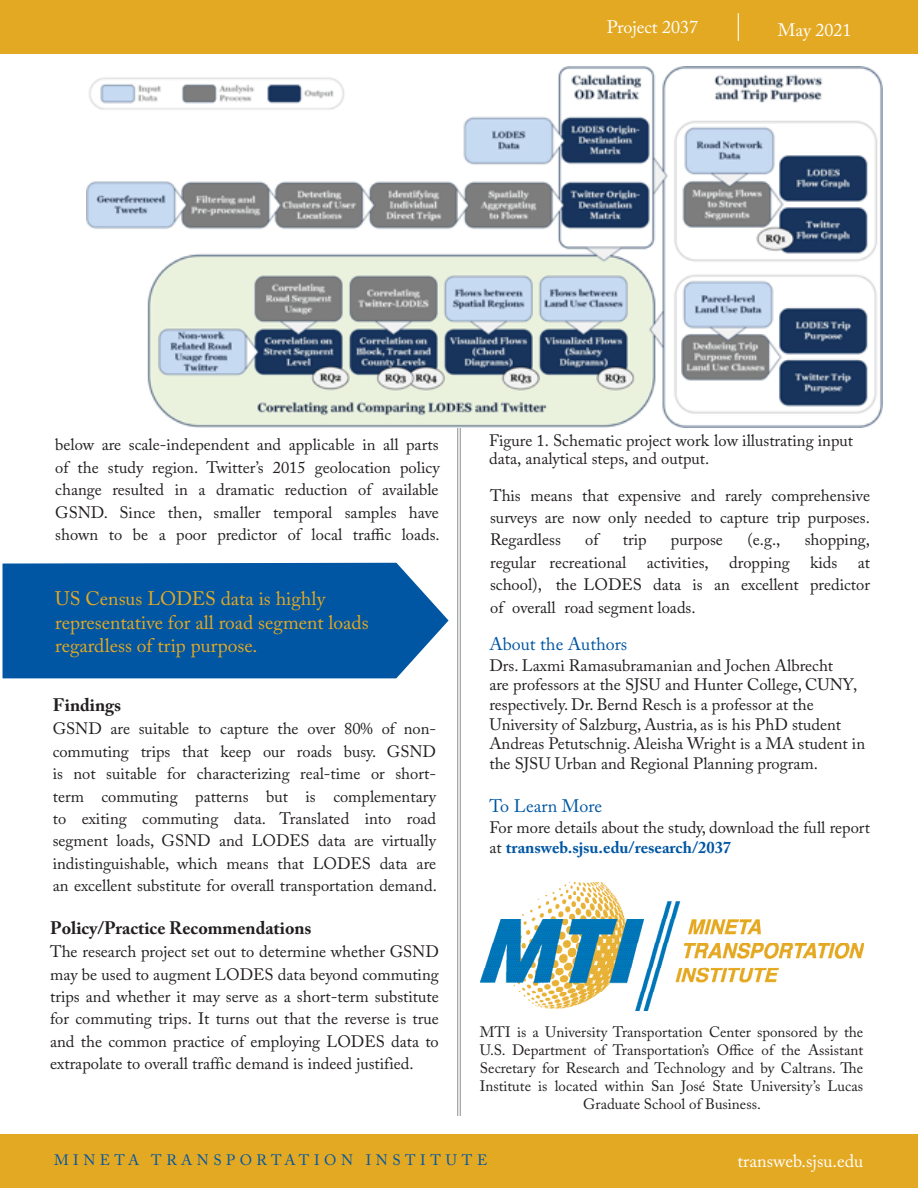
<style>
.page{position:relative;width:918px;height:1188px;background:#fff}
.page>*{position:absolute;margin:0;border:0;box-sizing:border-box;transform-origin:0 0}
.Call-Out_Text{font:19.5px/23.4px "Adobe Caslon Pro";color:#e4a922}
.t1{font:18px "Adobe Caslon Pro";color:#fff}
.t2{font:700 18px "Adobe Caslon Pro";color:#221e1f}
.t3{font:18px "Adobe Caslon Pro";color:#0156a3}
.t4{font:700 18px "Adobe Caslon Pro";color:#231f20}
.Call-Out_Text-2{font:16.5px/22.4px "Adobe Caslon Pro";color:#231f20}
.t5{font:16.5px/22.4px "Adobe Caslon Pro";color:#221e1f;text-align:justify}
.About_MTI{font:15px/18px "Adobe Caslon Pro";color:#231f20;text-align:center}
.t6{font:15px "Adobe Caslon Pro";letter-spacing:.3em;color:#0156a3}
.s1{font-weight:700;color:#0156a3}
</style>
<div class="page">
<div style="left:3px;top:563px;width:446px;height:115px;background:#0156a3"></div>
<hr style="left:460px;top:72px;width:1px;height:1044px;background:#8a8c8f">
<hr style="left:457px;top:72px;width:1px;height:1044px;background:#8a8c8f">
<img style="left:481px;top:882px;width:383px;height:129px">
<div style="left:0;top:1134px;width:918px;height:54px;background:#e4a922"></div>
<div style="left:0;top:0;width:918px;height:54px;background:#e4a922"></div>
<svg style="left:738px;top:13px;width:1px;height:28px"></svg>
<img style="left:87px;top:67px;width:795px;height:361px">
<p class="t1" style="left:607px;top:16px;width:93px">Project 2037</p>
<p class="t1" style="left:778px;top:19px;width:75px">May 2021</p>
<p class="Call-Out_Text-2" style="left:55px;top:433px;width:386px;text-align:justify">below are scale-independent and applicable in all parts of the study region. Twitter’s 2015 geolocation policy change resulted in a dramatic reduction of available GSND. Since then, smaller temporal samples have shown to be a poor predictor of local traffic loads.</p>
<p class="Call-Out_Text" style="left:55px;top:587px;width:315px">US Census LODES data is highly representative for all road segment loads regardless of trip purpose.</p>
<p class="t4" style="left:53px;top:694px;width:70px">Findings</p>
<p class="Call-Out_Text-2" style="left:53px;top:718px;width:386px;text-align:justify">GSND are suitable to capture the over 80% of non&shy;commuting trips that keep our roads busy. GSND is not suitable for characterizing real-time or short&shy;term commuting patterns but is complementary to exiting commuting data. Translated into road segment loads, GSND and LODES data are virtually indistinguishable, which means that LODES data are an excellent substitute for overall transportation demand.</p>
<p class="t2" style="left:50px;top:917px;width:263px">Policy/Practice Recommendations</p>
<p class="t5" style="left:50px;top:940px;width:390px">The research project set out to determine whether GSND may be used to augment LODES data beyond commuting trips and whether it may serve as a short-term substitute for commuting trips. It turns out that the reverse is true and the common practice of employing LODES data to extrapolate to overall traffic demand is indeed justified.</p>
<p class="Call-Out_Text-2" style="left:489px;top:432px;width:366px;line-height:17.7px">Figure 1. Schematic project work low illustrating input data, analytical steps, and output.</p>
<p class="t5" style="left:490px;top:484px;width:381px">This means that expensive and rarely comprehensive surveys are now only needed to capture trip purposes.<br>Regardless</p>
<p class="t5" style="left:585px;top:529px;width:15px">of</p>
<p class="t5" style="left:623px;top:529px;width:25px">trip</p>
<p class="t5" style="left:671px;top:529px;width:54px">purpose</p>
<p class="t5" style="left:747px;top:529px;width:35px">(e.g.,</p>
<p class="t5" style="left:490px;top:528px;width:381px;text-indent:315px">shopping, regular recreational activities, dropping kids at school), the LODES data is an excellent predictor of overall road segment loads.</p>
<p class="t3" style="left:489px;top:634px;width:139px">About the Authors</p>
<p class="Call-Out_Text-2" style="left:489px;top:655px;width:377px;line-height:19.6px">Drs. Laxmi Ramasubramanian and Jochen Albrecht<br>are professors at the SJSU and Hunter College, CUNY, respectively. Dr. Bernd Resch is a professor at the University of Salzburg, Austria, as is his PhD student Andreas Petutschnig. Aleisha Wright is a MA student in the SJSU Urban and Regional Planning program.</p>
<p class="t3" style="left:489px;top:795px;width:114px">To Learn More</p>
<p class="Call-Out_Text-2" style="left:489px;top:817px;width:382px;line-height:20px">For more details about the study, download the full report at <span class="s1">transweb.sjsu.edu/research/2037</span></p>
<p class="About_MTI" style="left:480px;top:1023px;width:385px">MTI is a University Transportation Center sponsored by the U.S. Department of Transportation’s Office of the Assistant Secretary for Research and Technology and by Caltrans. The Institute is located within San José State University’s Lucas Graduate School of Business.</p>
<p class="t6" style="left:54px;top:1151px;width:435px">MINETA TRANSPORTATION INSTITUTE</p>
<p class="t1" style="left:738px;top:1150px;width:127px">transweb.sjsu.edu</p>
</div>
